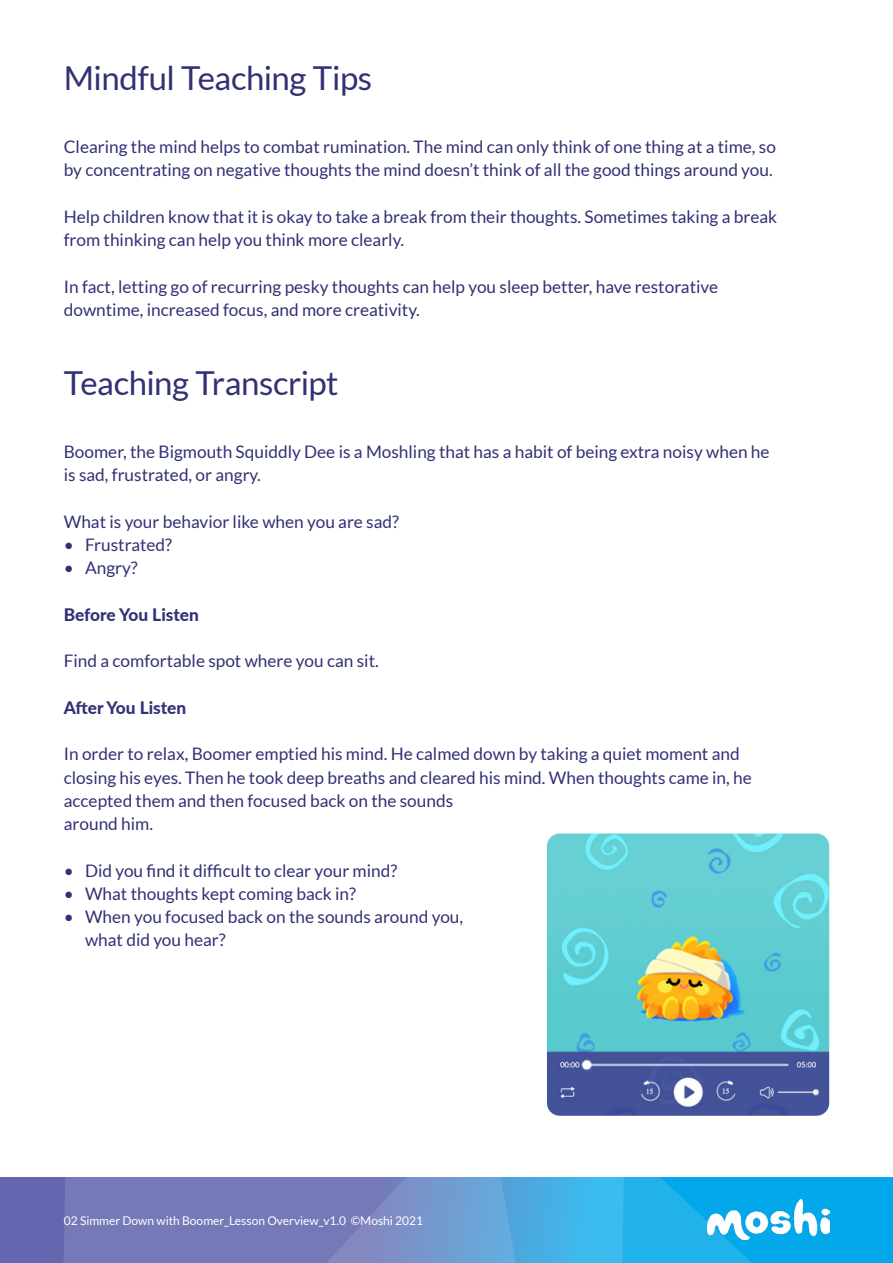
<style>
.page{position:relative;width:893px;height:1263px;background:#fff}
.page>*{position:absolute;margin:0;border:0;box-sizing:border-box;transform-origin:0 0}
.t1{font:33px "Lato";letter-spacing:-.015em;color:#313175}
.t2{font:17.25px/23.2px "Lato";color:#313175}
.t3{font:800 17.25px "Lato";color:#313175}
.t4{font:12px "Lato";color:#fff}
</style>
<div class="page">
<img style="left:547px;top:833px;width:282px;height:283px">
<div style="left:0;top:1178px;width:893px;height:85px;background:#03a8ea"></div>
<svg style="left:554px;top:1178px;width:276px;height:85px"></svg>
<svg style="left:0;top:1178px;width:554px;height:85px;background:#6f83c0"></svg>
<img style="left:708px;top:1199px;width:121px;height:40px">
<h1 class="t1" style="left:64px;top:60px;width:310px">Mindful Teaching Tips</h1>
<p class="t2" style="left:64px;top:135px;width:714px">Clearing the mind helps to combat rumination. The mind can only think of one thing at a time, so by concentrating on negative thoughts the mind doesn’t think of all the good things around you.</p>
<p class="t2" style="left:64px;top:205px;width:715px">Help children know that it is okay to take a break from their thoughts. Sometimes taking a break from thinking can help you think more clearly.</p>
<p class="t2" style="left:64px;top:275px;width:656px">In fact, letting go of recurring pesky thoughts can help you sleep better, have restorative downtime, increased focus, and more creativity.</p>
<h1 class="t1" style="left:64px;top:365px;width:276px">Teaching Transcript</h1>
<p class="t2" style="left:64px;top:440px;width:707px">Boomer, the Bigmouth Squiddly Dee is a Moshling that has a habit of being extra noisy when he is sad, frustrated, or angry.</p>
<p class="t2" style="left:64px;top:510px;width:337px">What is your behavior like when you are sad?</p>
<p class="t2" style="left:64px;top:533px;width:110px">• Frustrated?</p>
<p class="t2" style="left:64px;top:556px;width:76px">• Angry?</p>
<p class="t3" style="left:64px;top:602px;width:137px">Before You Listen</p>
<p class="t2" style="left:64px;top:649px;width:316px">Find a comfortable spot where you can sit.</p>
<p class="t3" style="left:64px;top:695px;width:124px">After You Listen</p>
<p class="t2" style="left:64px;top:742px;width:690px">In order to relax, Boomer emptied his mind. He calmed down by taking a quiet moment and closing his eyes. Then he took deep breaths and cleared his mind. When thoughts came in, he accepted them and then focused back on the sounds<br>around him.</p>
<p class="t2" style="left:64px;top:859px;width:335px">• Did you find it difficult to clear your mind?</p>
<p class="t2" style="left:64px;top:882px;width:294px">• What thoughts kept coming back in?</p>
<p class="t2" style="left:85px;top:905px;width:380px;text-indent:-21px">• When you focused back on the sounds around you, what did you hear?</p>
<p class="t4" style="left:80px;top:1214px;width:331px">LL ShiShi’s Soothing Anxiety Shrinker L ssonPlan ©Moshi 20 1</p>
<p class="t4" style="left:64px;top:1214px;width:361px">02 Simmer Down with Boomer_Lesson Overview_v1.0 ©Moshi 2021</p>
</div>
